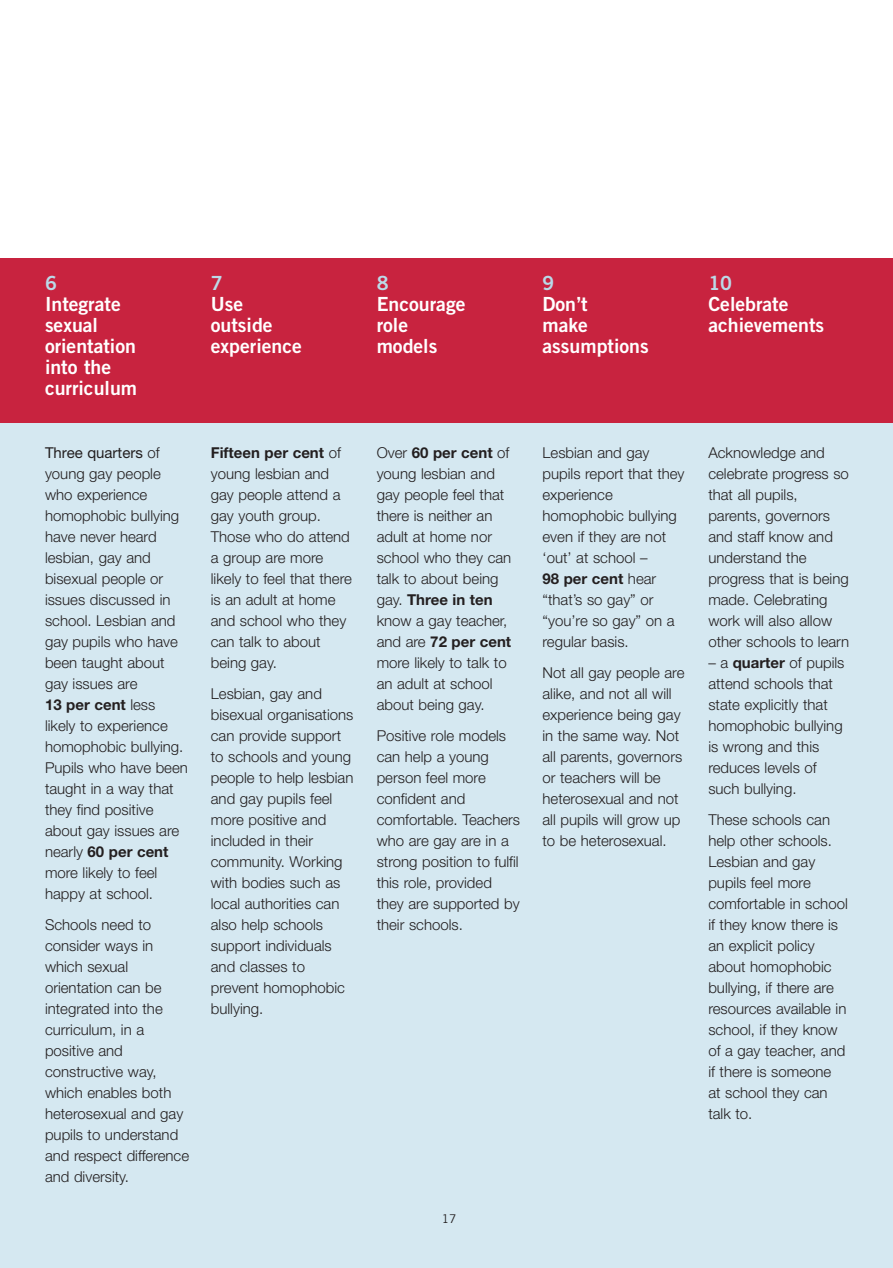
<style>
.page{position:relative;width:893px;height:1268px;background:#fff}
.page>*{position:absolute;margin:0;border:0;box-sizing:border-box;transform-origin:0 0}
.t1{font:19.5px/21px "Trade Gothic Bold Two";color:#fff}
.t2{font:19.5px "Trade Gothic Bold Two";color:#bbdae8}
.t3{font:19.5px "Trade Gothic Bold Two";color:#b8d9e8}
.t4{font:300 15px/21px "Helvetica Neue";color:#231f20}
.t5{font:12px "Trade Gothic";color:#231f20}
.s1{font-weight:400}
.s2{font-weight:700}
</style>
<div class="page">
<div style="left:0;top:258px;width:893px;height:165px;background:#c8233f"></div>
<div style="left:0;top:423px;width:893px;height:845px;background:#d5e8f1"></div>
<h1 class="t2" style="left:45px;top:276px;width:13px">6</h1>
<h1 class="t1" style="left:45px;top:295px;width:94px">Integrate sexual orientation into the curriculum</h1>
<p class="t4" style="left:45px;top:443px;width:144px"><span class="s1">Three quarters</span> of young gay people who experience homophobic bullying have never heard lesbian, gay and bisexual people or issues discussed in school. Lesbian and gay pupils who have been taught about gay issues are<br><span class="s2">13 per cent</span> less likely to experience homophobic bullying.<br>Pupils who have been taught in a way that they find positive about gay issues are nearly <span class="s2">60 per cent </span>more likely to feel happy at school.</p>
<p class="t4" style="left:45px;top:916px;width:146px">Schools need to consider ways in which sexual orientation can be integrated into the curriculum, in a positive and constructive way, which enables both heterosexual and gay pupils to understand and respect difference and diversity.</p>
<h1 class="t2" style="left:211px;top:276px;width:13px">7</h1>
<h1 class="t1" style="left:211px;top:295px;width:92px">Use outside experience</h1>
<p class="t4" style="left:211px;top:443px;width:143px"><span class="s2">Fifteen per cent</span> of young lesbian and gay people attend a gay youth group.<br>Those who do attend a group are more likely to feel that there is an adult at home and school who they can talk to about being gay.</p>
<p class="t4" style="left:211px;top:685px;width:144px">Lesbian, gay and bisexual organisations can provide support to schools and young people to help lesbian and gay pupils feel more positive and included in their community. Working with bodies such as local authorities can also help schools support individuals and classes to prevent homophobic bullying.</p>
<h1 class="t2" style="left:377px;top:276px;width:13px">8</h1>
<h1 class="t1" style="left:377px;top:295px;width:90px">Encourage role models</h1>
<h1 class="t3" style="left:542px;top:276px;width:13px">9</h1>
<h1 class="t1" style="left:542px;top:295px;width:108px">Don’t<br>make assumptions</h1>
<h1 class="t2" style="left:708px;top:276px;width:25px">10</h1>
<h1 class="t1" style="left:708px;top:295px;width:117px">Celebrate achievements</h1>
<p class="t4" style="left:377px;top:443px;width:136px">Over <span class="s2">60 per cent</span> of young lesbian and gay people feel that there is neither an adult at home nor school who they can talk to about being gay. <span class="s2">Three in ten </span>know a gay teacher, and are <span class="s2">72 per cent </span>more likely to talk to an adult at school about being gay.</p>
<p class="t4" style="left:377px;top:727px;width:145px">Positive role models can help a young person feel more confident and comfortable. Teachers who are gay are in a strong position to fulfil this role, provided they are supported by their schools.</p>
<p class="t4" style="left:542px;top:443px;width:144px">Lesbian and gay pupils report that they experience homophobic bullying even if they are not ‘out’ at school –<br><span class="s2">98 per cent</span> hear “that’s so gay” or “you’re so gay” on a regular basis.</p>
<p class="t4" style="left:542px;top:664px;width:143px">Not all gay people are alike, and not all will experience being gay in the same way. Not all parents, governors or teachers will be heterosexual and not all pupils will grow up to be heterosexual.</p>
<p class="t4" style="left:708px;top:443px;width:142px">Acknowledge and celebrate progress so that all pupils, parents, governors and staff know and understand the progress that is being made. Celebrating work will also allow other schools to learn</p>
<p class="t4" style="left:708px;top:653px;width:138px">– a <span class="s2">quarter</span> of pupils attend schools that state explicitly that homophobic bullying is wrong and this reduces levels of such bullying.</p>
<p class="t4" style="left:708px;top:811px;width:141px">These schools can help other schools.<br>Lesbian and gay pupils feel more comfortable in school if they know there is an explicit policy about homophobic bullying, if there are resources available in school, if they know of a gay teacher, and if there is someone<br>at school they can talk to.</p>
<p class="t5" style="left:442px;top:1214px;width:16px">17</p>
</div>
